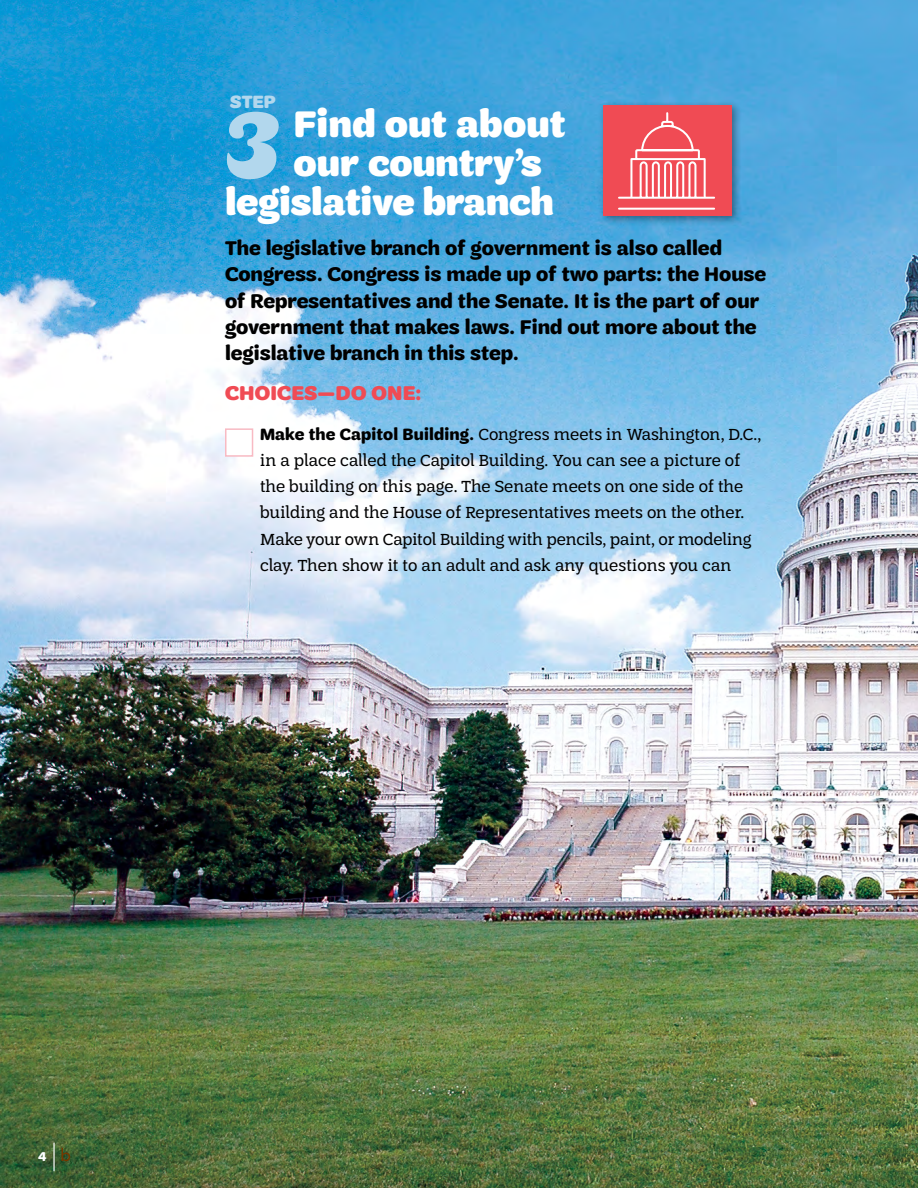
<style>
.page{position:relative;width:918px;height:1188px;background:#fff}
.page>*{position:absolute;margin:0;border:0;box-sizing:border-box;transform-origin:0 0}
.t1{font:99px "Shortbread Script";color:#b2d7ed}
.t2{font:900 39px "Trefoil Sans";letter-spacing:-.01em;color:#fff}
.t3{font:700 21px/26.2px "Trefoil Sans";color:#000}
.t4{font:900 21px "Trefoil Sans";letter-spacing:.01em;color:#f04b54}
.t5{font:900 18.75px "Trefoil Sans";color:#b2d7ed}
.t6{font:17.25px/26.2px "Trefoil Slab";color:#000}
.t7{font:700 13.5px "Trefoil Sans";color:#fff}
.s1{font-family:"Trefoil Sans";font-weight:700}
</style>
<div class="page">
<img style="left:0;top:0;width:918px;height:1188px">
<div style="left:225px;top:428px;width:28px;height:29px;background:#fff;border:2px solid #f8bac3"></div>
<div style="left:598px;top:100px;width:144px;height:126px;background:#000;opacity:.4"></div>
<div style="left:603px;top:105px;width:129px;height:110px;background:#f04b54"></div>
<svg style="left:618px;top:112px;width:97px;height:98px"></svg>
<hr style="left:53px;top:1143px;width:2px;height:28px;background:#fff">
<svg style="left:62px;top:1148px;width:8px;height:13px"></svg>
<p class="t5" style="left:230px;top:91px;width:47px">STEP</p>
<h1 class="t1" style="left:225px;top:90px;width:57px">3</h1>
<h2 class="t2" style="left:294px;top:102px;width:274px">Find out about</h2>
<h2 class="t2" style="left:294px;top:141px;width:250px">our country’s</h2>
<h2 class="t2" style="left:225px;top:180px;width:330px">legislative branch</h2>
<p class="t3" style="left:225px;top:235px;width:543px">The legislative branch of government is also called Congress. Congress is made up of two parts: the House of Representatives and the Senate. It is the part of our government that makes laws. Find out more about the legislative branch in this step.</p>
<p class="t4" style="left:225px;top:381px;width:198px">CHOICES—DO ONE:</p>
<p class="t6" style="left:260px;top:421px;width:503px"><span class="s1">Make the Capitol Building.</span> Congress meets in Washington, D.C., in a place called the Capitol Building. You can see a picture of the building on this page. The Senate meets on one side of the building and the House of Representatives meets on the other.<br>Make your own Capitol Building with pencils, paint, or modeling clay. Then show it to an adult and ask any questions you can</p>
<p class="t7" style="left:38px;top:1149px;width:10px">4</p>
</div>
